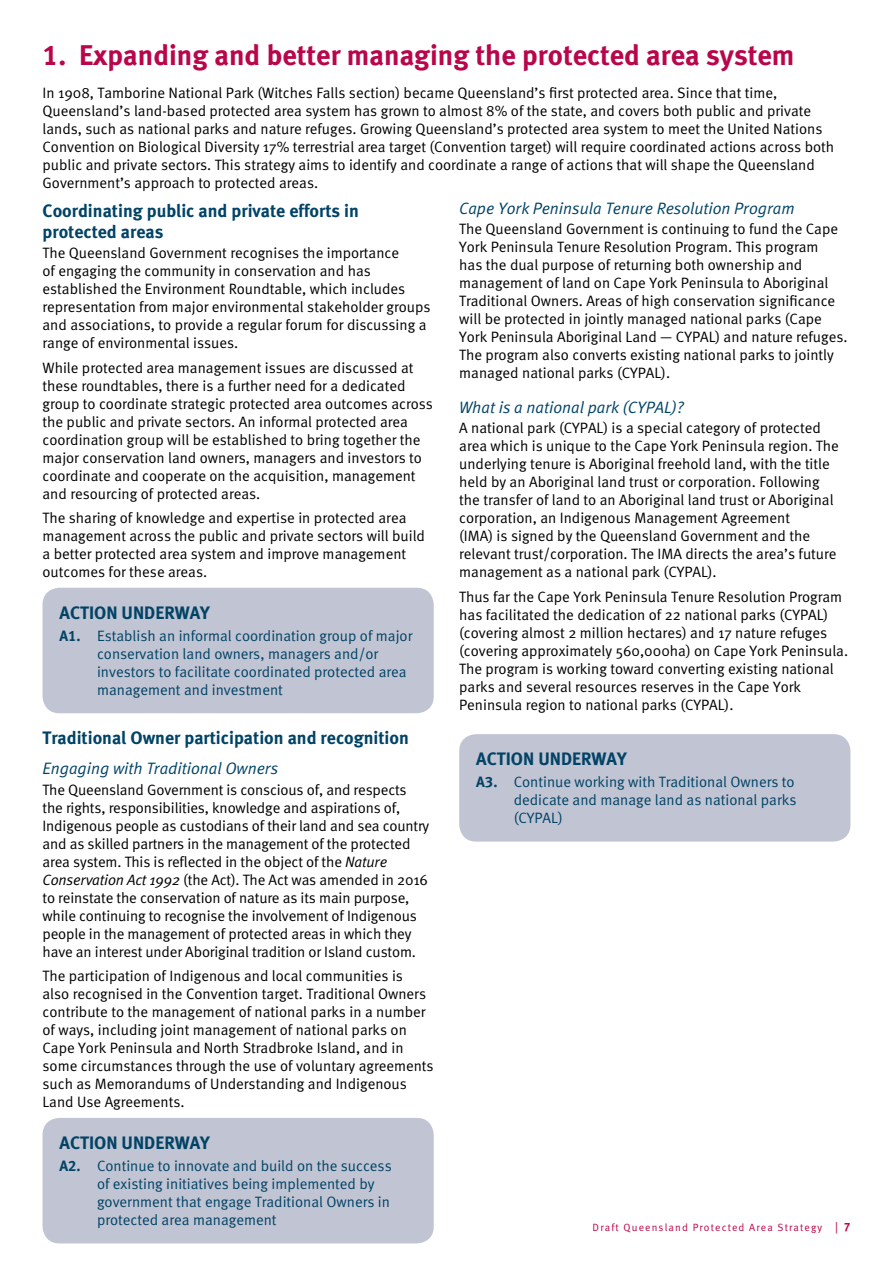
<style>
.page{position:relative;width:893px;height:1263px;background:#fff}
.page>*{position:absolute;margin:0;border:0;box-sizing:border-box;transform-origin:0 0}
.t1{font:700 28.5px "Meta";color:#b9064b}
.t2{font:700 18px/21px "Meta";color:#014366}
.t3{font:italic 16.5px "Meta Normal";color:#014366}
.t4{font:15px/18px "Meta Normal";color:#000}
.t5{font:15px/18px "Meta Normal";color:#014366}
.t6{font:10.5px "Meta Normal";letter-spacing:.11em;color:#b9064b}
.s1{font-family:"Meta Bold LF";font-weight:400}
.s2{font-family:"Meta Bold LF"}
.s3{font-style:italic}
.s4{font-size:12px}
.s5{font-family:"Meta Bold LF";font-size:12px}
</style>
<div class="page">
<div style="left:43px;top:588px;width:391px;height:125px;background:#c1c4d2;border-radius:17px"></div>
<div style="left:43px;top:1118px;width:391px;height:125px;background:#c1c4d2;border-radius:17px"></div>
<div style="left:459px;top:734px;width:391px;height:107px;background:#c1c4d2;border-radius:17px"></div>
<h1 class="t1" style="left:43px;top:38px;width:753px"><span class="s1">1.</span> Expanding and better managing the protected area system</h1>
<p class="t4" style="left:43px;top:83px;width:793px">In 1908, Tamborine National Park (Witches Falls section) became Queensland’s first protected area. Since that time, Queensland’s land-based protected area system has grown to almost 8% of the state, and covers both public and private lands, such as national parks and nature refuges. Growing Queensland’s protected area system to meet the United Nations Convention on Biological Diversity 17% terrestrial area target (Convention target) will require coordinated actions across both public and private sectors. This strategy aims to identify and coordinate a range of actions that will shape the Queensland Government’s approach to protected areas.</p>
<p class="t2" style="left:43px;top:200px;width:318px">Coordinating public and private efforts in protected areas</p>
<p class="t4" style="left:43px;top:244px;width:390px">The Queensland Government recognises the importance<br>of engaging the community in conservation and has established the Environment Roundtable, which includes representation from major environmental stakeholder groups and associations, to provide a regular forum for discussing a range of environmental issues.</p>
<p class="t4" style="left:43px;top:358px;width:392px">While protected area management issues are discussed at these roundtables, there is a further need for a dedicated group to coordinate strategic protected area outcomes across the public and private sectors. An informal protected area coordination group will be established to bring together the major conservation land owners, managers and investors to coordinate and cooperate on the acquisition, management and resourcing of protected areas.</p>
<p class="t4" style="left:43px;top:509px;width:384px">The sharing of knowledge and expertise in protected area management across the public and private sectors will build a better protected area system and improve management outcomes for these areas.</p>
<p class="t2" style="left:60px;top:602px;width:152px">ACTION UNDERWAY</p>
<p class="t5" style="left:97px;top:627px;width:317px;text-indent:-37px"><span class="s2">A1.</span> Establish an informal coordination group of major conservation land owners, managers and/or investors to facilitate coordinated protected area management and investment</p>
<p class="t2" style="left:43px;top:727px;width:368px">Traditional Owner participation and recognition</p>
<p class="t3" style="left:43px;top:759px;width:237px">Engaging with Traditional Owners</p>
<p class="t4" style="left:43px;top:780px;width:388px">The Queensland Government is conscious of, and respects the rights, responsibilities, knowledge and aspirations of, Indigenous people as custodians of their land and sea country and as skilled partners in the management of the protected area system. This is reflected in the object of the <span class="s3">Nature Conservation Act 1992</span> (the Act). The Act was amended in 2016 to reinstate the conservation of nature as its main purpose, while continuing to recognise the involvement of Indigenous people in the management of protected areas in which they have an interest under Aboriginal tradition or Island custom.</p>
<p class="t4" style="left:43px;top:967px;width:393px">The participation of Indigenous and local communities is<br>also recognised in the Convention target. Traditional Owners contribute to the management of national parks in a number of ways, including joint management of national parks on Cape York Peninsula and North Stradbroke Island, and in some circumstances through the use of voluntary agreements such as Memorandums of Understanding and Indigenous Land Use Agreements.</p>
<p class="t2" style="left:60px;top:1132px;width:152px">ACTION UNDERWAY</p>
<p class="t5" style="left:97px;top:1157px;width:296px;text-indent:-38px"><span class="s2">A2.</span> Continue to innovate and build on the success of existing initiatives being implemented by government that engage Traditional Owners in protected area management</p>
<p class="t3" style="left:459px;top:199px;width:337px">Cape York Peninsula Tenure Resolution Program</p>
<p class="t4" style="left:459px;top:220px;width:390px">The Queensland Government is continuing to fund the Cape York Peninsula Tenure Resolution Program. This program<br>has the dual purpose of returning both ownership and management of land on Cape York Peninsula to Aboriginal Traditional Owners. Areas of high conservation significance will be protected in jointly managed national parks (Cape York Peninsula Aboriginal Land — CYPAL) and nature refuges.<br>The program also converts existing national parks to jointly managed national parks (CYPAL).</p>
<p class="t3" style="left:459px;top:398px;width:226px">What is a national park (CYPAL)?</p>
<p class="t4" style="left:459px;top:419px;width:381px">A national park (CYPAL) is a special category of protected area which is unique to the Cape York Peninsula region. The underlying tenure is Aboriginal freehold land, with the title held by an Aboriginal land trust or corporation. Following the transfer of land to an Aboriginal land trust or Aboriginal corporation, an Indigenous Management Agreement<br>(IMA) is signed by the Queensland Government and the relevant trust/corporation. The IMA directs the area’s future management as a national park (CYPAL).</p>
<p class="t4" style="left:459px;top:587px;width:390px">Thus far the Cape York Peninsula Tenure Resolution Program has facilitated the dedication of 22 national parks (CYPAL) (covering almost 2 million hectares) and 17 nature refuges (covering approximately 560,000ha) on Cape York Peninsula.<br>The program is working toward converting existing national parks and several resources reserves in the Cape York Peninsula region to national parks (CYPAL).</p>
<p class="t2" style="left:476px;top:748px;width:152px">ACTION UNDERWAY</p>
<p class="t5" style="left:514px;top:773px;width:284px;text-align:justify;text-indent:-38px"><span class="s2">A3.</span> Continue working with Traditional Owners to dedicate and manage land as national parks (CYPAL)</p>
<p class="t6" style="left:593px;top:1221px;width:259px">Draft Queensland Protected Area Strategy <span class="s4">|</span> <span class="s5">7</span></p>
</div>
